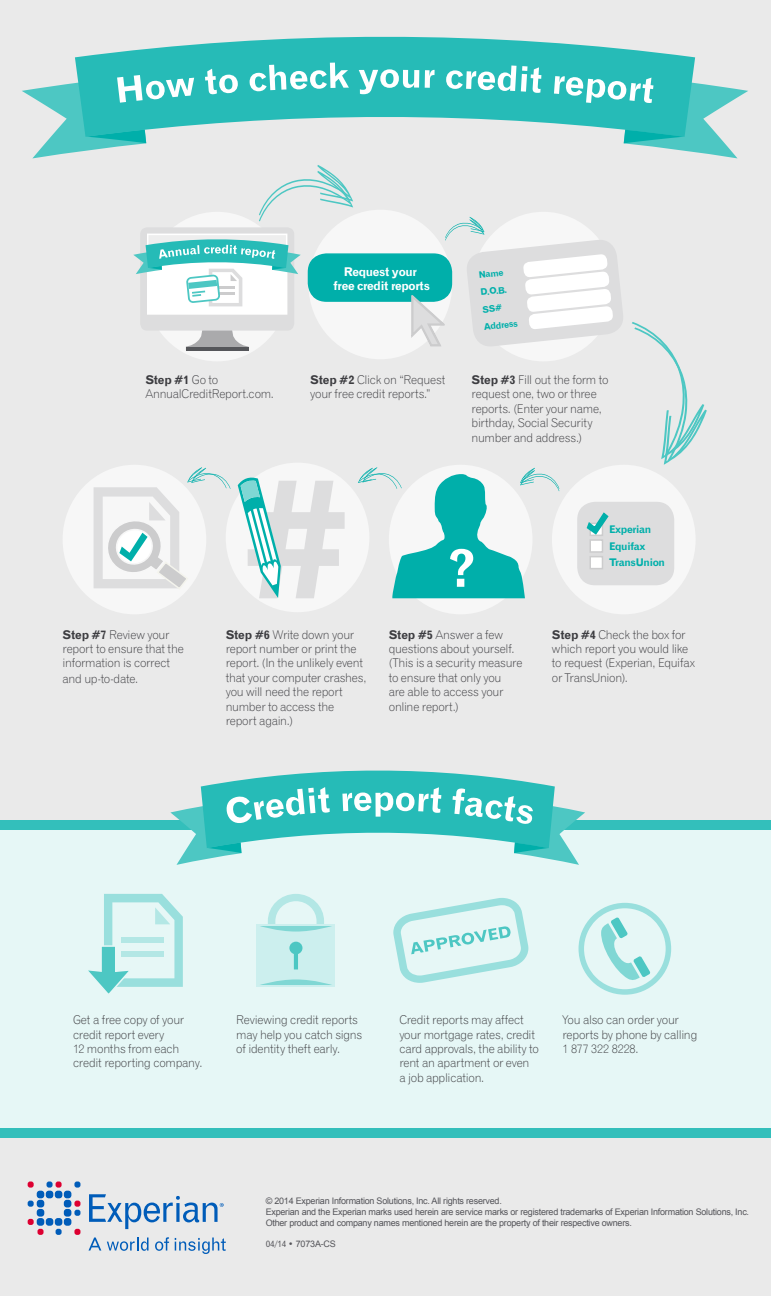
<style>
.page{position:relative;width:771px;height:1296px;background:#fff}
.page>*{position:absolute;margin:0;border:0;box-sizing:border-box;transform-origin:0 0}
.t1{font:12px/14.4px "Gothic 720 BT Light B";letter-spacing:-.02em;color:#3d3d41}
.t2{font:12px/14.4px "Gothic 720 BT Bold B";letter-spacing:-.025em;color:#fff;text-align:center}
.t3{font:12px "Gothic 720 BT Bold B";color:#3d3d41}
.t4{font:10.5px/16.6px "Gothic 720 BT Bold B";letter-spacing:-.025em;color:#00afaa}
.t5{font:9px/10.8px "Arial";letter-spacing:-.025em;color:#545459}
.t6{font:9px/17.4px "Gothic 720 BT Bold B";color:#00afaa}
.s1{font-family:"Gothic 720 BT Light B"}
.s2{font-family:"Gothic 720 BT Bold B"}
.s3{font-family:"Gothic 720 BT Roman B"}
</style>
<div class="page">
<div style="left:0;top:0;width:770px;height:1296px;background:#eaeaea"></div>
<div style="left:0;top:820px;width:770px;height:308px;background:#e6f7f6"></div>
<div style="left:0;top:1128px;width:770px;height:10px;background:#33bfbb"></div>
<div style="left:0;top:820px;width:770px;height:9px;background:#33bfbb"></div>
<div style="left:145px;top:212px;width:144px;height:149px;background:#f7f7f7;border-radius:50%"></div>
<div style="left:63px;top:465px;width:143px;height:149px;background:#f7f7f7;border-radius:50%"></div>
<div style="left:308px;top:210px;width:144px;height:149px;background:#f7f7f7;border-radius:50%"></div>
<div style="left:226px;top:462px;width:143px;height:150px;background:#f7f7f7;border-radius:50%"></div>
<div style="left:471px;top:212px;width:144px;height:149px;background:#f7f7f7;border-radius:50%"></div>
<div style="left:389px;top:465px;width:143px;height:149px;background:#f7f7f7;border-radius:50%"></div>
<div style="left:551px;top:465px;width:144px;height:149px;background:#f7f7f7;border-radius:50%"></div>
<svg style="left:75px;top:36px;width:620px;height:89px;fill:#26bbb7"></svg>
<svg style="left:22px;top:75px;width:172px;height:83px"></svg>
<svg style="left:205px;top:69px;width:33px;height:25px"></svg>
<svg style="left:249px;top:63px;width:100px;height:29px;background:#70d2cf"></svg>
<svg style="left:358px;top:69px;width:76px;height:25px;background:#78d4d2"></svg>
<svg style="left:446px;top:65px;width:95px;height:28px;background:#76d4d1"></svg>
<svg style="left:553px;top:75px;width:195px;height:83px"></svg>
<div style="left:308px;top:254px;width:143px;height:47px;background:#00afaa;border-radius:18px"></div>
<div style="left:307px;top:253px;width:145px;height:49px;border:2px solid #00afaa;border-radius:18px"></div>
<div style="left:577px;top:502px;width:97px;height:83px;background:#ddddde;border-radius:18px"></div>
<div style="left:589px;top:539px;width:14px;height:14px;background:#fff;border:2px solid #cccccd"></div>
<div style="left:589px;top:556px;width:14px;height:13px;background:#fff;border:2px solid #cccccd"></div>
<svg style="left:586px;top:512px;width:23px;height:24px"></svg>
<svg style="left:410px;top:217px;width:213px;height:131px"></svg>
<svg style="left:259px;top:165px;width:94px;height:56px"></svg>
<svg style="left:632px;top:322px;width:74px;height:143px"></svg>
<svg style="left:578px;top:903px;width:93px;height:91px"></svg>
<svg style="left:88px;top:894px;width:95px;height:100px"></svg>
<svg style="left:358px;top:467px;width:201px;height:131px"></svg>
<div style="left:256px;top:924px;width:79px;height:63px;background:#ccefee"></div>
<svg style="left:260px;top:894px;width:72px;height:38px"></svg>
<svg style="left:260px;top:979px;width:72px;height:6px"></svg>
<svg style="left:289px;top:941px;width:13px;height:28px"></svg>
<svg style="left:238px;top:476px;width:106px;height:122px"></svg>
<svg style="left:93px;top:467px;width:137px;height:122px"></svg>
<svg style="left:393px;top:898px;width:135px;height:85px"></svg>
<svg style="left:133px;top:227px;width:167px;height:123px"></svg>
<div style="left:37px;top:1190px;width:7px;height:8px;background:#005cb9;border-radius:3px"></div>
<div style="left:46px;top:1190px;width:7px;height:8px;background:#005cb9;border-radius:3px"></div>
<div style="left:55px;top:1190px;width:7px;height:8px;background:#005cb9;border-radius:3px"></div>
<div style="left:64px;top:1190px;width:7px;height:8px;background:#005cb9;border-radius:3px"></div>
<div style="left:37px;top:1199px;width:7px;height:8px;background:#005cb9;border-radius:3px"></div>
<div style="left:64px;top:1199px;width:7px;height:8px;background:#005cb9;border-radius:3px"></div>
<div style="left:37px;top:1209px;width:7px;height:7px;background:#005cb9;border-radius:3px"></div>
<div style="left:64px;top:1209px;width:7px;height:7px;background:#005cb9;border-radius:3px"></div>
<div style="left:37px;top:1218px;width:7px;height:7px;background:#005cb9;border-radius:3px"></div>
<div style="left:46px;top:1218px;width:7px;height:7px;background:#005cb9;border-radius:3px"></div>
<div style="left:55px;top:1218px;width:7px;height:7px;background:#005cb9;border-radius:3px"></div>
<div style="left:64px;top:1218px;width:7px;height:7px;background:#005cb9;border-radius:3px"></div>
<svg style="left:74px;top:1181px;width:6px;height:6px"></svg>
<svg style="left:56px;top:1181px;width:6px;height:6px"></svg>
<div style="left:46px;top:1181px;width:7px;height:6px;background:#005cb9;border-radius:2px"></div>
<svg style="left:28px;top:1181px;width:6px;height:6px"></svg>
<svg style="left:28px;top:1200px;width:6px;height:6px"></svg>
<div style="left:28px;top:1218px;width:6px;height:7px;background:#dd0031;border-radius:2px"></div>
<svg style="left:74px;top:1200px;width:6px;height:15px"></svg>
<svg style="left:74px;top:1228px;width:6px;height:6px"></svg>
<svg style="left:56px;top:1228px;width:6px;height:6px"></svg>
<div style="left:37px;top:1228px;width:7px;height:6px;background:#dd0031;border-radius:2px"></div>
<svg style="left:88px;top:1237px;width:13px;height:13px"></svg>
<svg style="left:107px;top:1237px;width:41px;height:13px"></svg>
<svg style="left:155px;top:1237px;width:14px;height:13px"></svg>
<svg style="left:175px;top:1237px;width:51px;height:17px"></svg>
<svg style="left:89px;top:1194px;width:135px;height:35px"></svg>
<svg style="left:170px;top:770px;width:415px;height:95px"></svg>
<p class="t3" style="left:145px;top:372px;width:74px">Step #1 <span class="s1">Go to</span></p>
<p class="t1" style="left:145px;top:387px;width:130px">AnnualCreditReport.com.</p>
<p class="t2" style="left:333px;top:264px;width:98px">Request your free credit reports</p>
<p class="t1" style="left:310px;top:372px;width:137px"><span class="s2">Step #2</span> Click on “Request your free credit reports.”</p>
<p class="t6" style="left:477px;top:266px;width:35px;rotate:-6deg">Name<br>D.O.B.<br>SS#<br>Address</p>
<p class="t1" style="left:471px;top:372px;width:138px"><span class="s2">Step #3</span> Fill out the form to request one, two or three reports. (Enter your name, birthday, Social Security number and address.)</p>
<p class="t4" style="left:609px;top:521px;width:57px">Experian<br>Equifax<br>TransUnion</p>
<p class="t1" style="left:63px;top:627px;width:123px"><span class="s2">Step #7</span> Review your report to ensure that the information is correct and up-to-date.</p>
<p class="t1" style="left:226px;top:627px;width:142px"><span class="s2">Step #6</span> Write down your report number or print the report. (In the unlikely event that your computer crashes, you will need the report number to access the report again.)</p>
<p class="t1" style="left:389px;top:627px;width:135px"><span class="s2">Step #5</span> Answer a few questions about yourself. (This is a security measure to ensure that only you<br>are able to access your online report.)</p>
<p class="t1" style="left:551px;top:627px;width:145px"><span class="s2">Step #4</span> Check the box for which report you would like to request (Experian, Equifax or TransUnion).</p>
<p class="t1" style="left:73px;top:1012px;width:131px">Get a free copy of your credit report every<br>12 months from each credit reporting company.</p>
<p class="t1" style="left:236px;top:1012px;width:127px">Reviewing credit reports may help you catch signs of identity theft early.</p>
<p class="t1" style="left:399px;top:1012px;width:141px">Credit reports may affect your mortgage rates, credit card approvals, the ability to rent an apartment or even<br>a job application.</p>
<p class="t1" style="left:562px;top:1012px;width:136px">You also can order your reports by phone by calling<br>1 877 322 8228.</p>
<p class="t5" style="left:265px;top:1195px;width:485px">© 2014 Experian Information Solutions, Inc. All rights reserved.<br>Experian and the Experian marks used herein are service marks or registered trademarks of Experian Information Solutions, Inc.<br>Other product and company names mentioned herein are the property of their respective owners.</p>
<p class="t5" style="left:265px;top:1238px;width:72px"><span class="s3">04/14 •</span> 7073A-CS</p>
</div>
